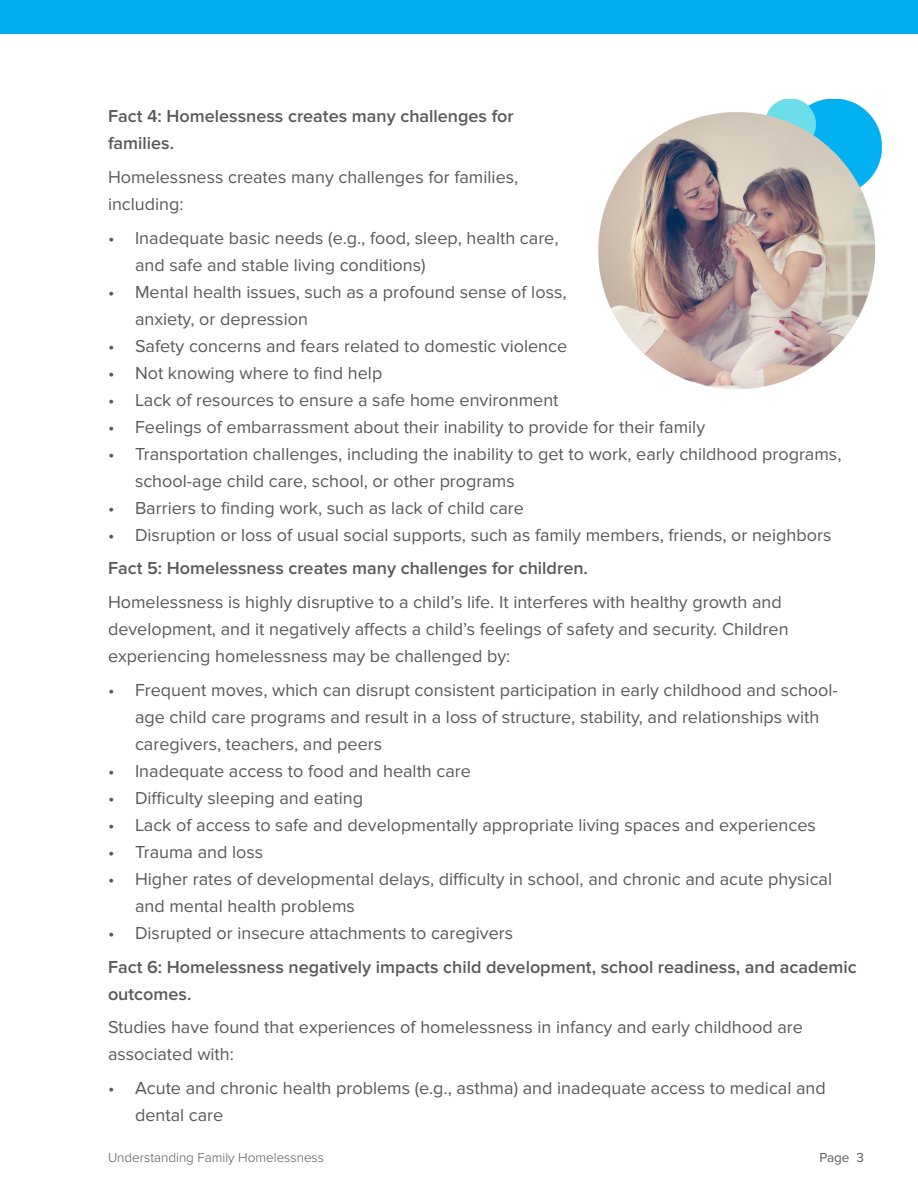
<style>
.page{position:relative;width:918px;height:1188px;background:#fff}
.page>*{position:absolute;margin:0;border:0;box-sizing:border-box;transform-origin:0 0}
.text_bull{font:18px/27px "Proxima Nova";color:#58595b}
.t1{font:600 18px/27px "Proxima Nova";color:#58595b}
.t2{font:300 13.5px "Proxima Nova";color:#58595b}
.t3{font:13.5px "Proxima Nova";color:#58595b}
</style>
<div class="page">
<div style="left:0;top:0;width:918px;height:34px;background:#00adee"></div>
<img style="left:598px;top:98px;width:284px;height:291px">
<p class="t1" style="left:108px;top:103px;width:407px">Fact 4: Homelessness creates many challenges for families.</p>
<p class="text_bull" style="left:108px;top:164px;width:412px">Homelessness creates many challenges for families, including:</p>
<p class="text_bull" style="left:135px;top:225px;width:425px;text-indent:-27px">• Inadequate basic needs (e.g., food, sleep, health care, and safe and stable living conditions)</p>
<p class="text_bull" style="left:135px;top:279px;width:433px;text-indent:-27px">• Mental health issues, such as a profound sense of loss, anxiety, or depression</p>
<p class="text_bull" style="left:108px;top:333px;width:461px">• Safety concerns and fears related to domestic violence</p>
<p class="text_bull" style="left:108px;top:360px;width:276px">• Not knowing where to find help</p>
<p class="text_bull" style="left:108px;top:387px;width:452px">• Lack of resources to ensure a safe home environment</p>
<p class="text_bull" style="left:108px;top:414px;width:599px">• Feelings of embarrassment about their inability to provide for their family</p>
<p class="text_bull" style="left:135px;top:441px;width:708px;text-indent:-27px">• Transportation challenges, including the inability to get to work, early childhood programs, school-age child care, school, or other programs</p>
<p class="text_bull" style="left:108px;top:495px;width:417px">• Barriers to finding work, such as lack of child care</p>
<p class="text_bull" style="left:108px;top:522px;width:725px">• Disruption or loss of usual social supports, such as family members, friends, or neighbors</p>
<p class="t1" style="left:108px;top:555px;width:481px">Fact 5: Homelessness creates many challenges for children.</p>
<p class="text_bull" style="left:108px;top:589px;width:682px">Homelessness is highly disruptive to a child’s life. It interferes with healthy growth and development, and it negatively affects a child’s feelings of safety and security. Children experiencing homelessness may be challenged by:</p>
<p class="text_bull" style="left:135px;top:677px;width:704px;text-indent:-27px">• Frequent moves, which can disrupt consistent participation in early childhood and school&shy;age child care programs and result in a loss of structure, stability, and relationships with caregivers, teachers, and peers</p>
<p class="text_bull" style="left:108px;top:758px;width:365px">• Inadequate access to food and health care</p>
<p class="text_bull" style="left:108px;top:785px;width:257px">• Difficulty sleeping and eating</p>
<p class="text_bull" style="left:108px;top:812px;width:709px">• Lack of access to safe and developmentally appropriate living spaces and experiences</p>
<p class="text_bull" style="left:108px;top:839px;width:157px">• Trauma and loss</p>
<p class="text_bull" style="left:135px;top:866px;width:699px;text-indent:-27px">• Higher rates of developmental delays, difficulty in school, and chronic and acute physical and mental health problems</p>
<p class="text_bull" style="left:108px;top:920px;width:407px">• Disrupted or insecure attachments to caregivers</p>
<p class="t1" style="left:108px;top:954px;width:750px">Fact 6: Homelessness negatively impacts child development, school readiness, and academic outcomes.</p>
<p class="text_bull" style="left:108px;top:1014px;width:696px">Studies have found that experiences of homelessness in infancy and early childhood are associated with:</p>
<p class="text_bull" style="left:135px;top:1075px;width:692px;text-indent:-27px">• Acute and chronic health problems (e.g., asthma) and inadequate access to medical and dental care</p>
<p class="t2" style="left:108px;top:1150px;width:218px">Understanding Family Homelessness</p>
<p class="t3" style="left:819px;top:1150px;width:46px">Page 3</p>
</div>
